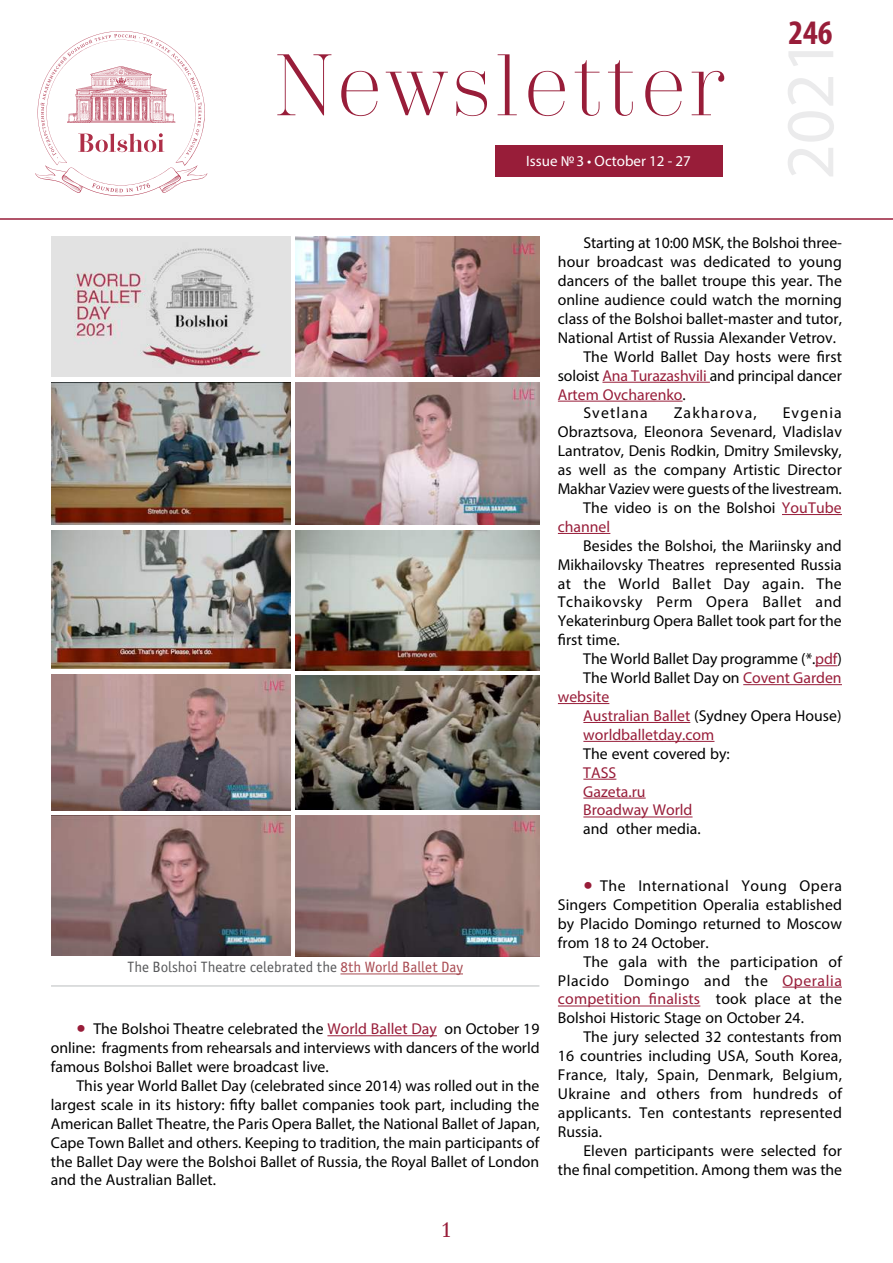
<style>
.page{position:relative;width:893px;height:1263px;background:#fff}
.page>*{position:absolute;margin:0;border:0;box-sizing:border-box;transform-origin:0 0}
.t1{font:300 87px "Trivia Serif";letter-spacing:.025em;color:#981d39}
.t2{font:700 condensed 34.5px "Myriad Pro";color:#981d39}
.t3{font:21px "Trivia Serif 10 Demo";color:#981d39}
.t4{font:15.75px/18.9px "Myriad Pro";color:#000;text-align:justify}
.t5{font:15.75px/18.9px "Myriad Pro";color:#981d39}
.t6{font:15.75px "Myriad Pro";letter-spacing:.075em;color:#000}
.t7{font:15px "Officina Sans Book ITC";color:#58595b}
.t8{font:15px "Myriad Pro";color:#fff}
.s1{color:#981d39}
.s2{color:#000}
.s3{color:#a84a51}
.s4{font-size:33px;color:#981d39}
</style>
<div class="page">
<div style="left:495px;top:145px;width:227px;height:31px;background:#981d39"></div>
<hr style="left:0;top:218px;width:893px;height:2px;background:#981d39">
<svg style="left:35px;top:31px;width:172px;height:165px"></svg>
<img style="left:51px;top:236px;width:240px;height:141px">
<img style="left:296px;top:236px;width:243px;height:141px">
<img style="left:51px;top:382px;width:240px;height:143px">
<img style="left:296px;top:382px;width:243px;height:143px">
<img style="left:51px;top:530px;width:240px;height:139px">
<img style="left:296px;top:530px;width:243px;height:140px">
<img style="left:51px;top:674px;width:240px;height:136px">
<img style="left:296px;top:675px;width:243px;height:134px">
<img style="left:51px;top:816px;width:240px;height:140px">
<img style="left:296px;top:816px;width:243px;height:140px">
<hr style="left:51px;top:985px;width:488px;height:2px;background:#d1d3d4">
<hr style="left:340px;top:973px;width:123px;height:1px;background:#a84a51">
<hr style="left:327px;top:1035px;width:110px;height:1px;background:#981d39">
<hr style="left:602px;top:382px;width:108px;height:1px;background:#981d39">
<hr style="left:558px;top:401px;width:125px;height:1px;background:#981d39">
<hr style="left:782px;top:514px;width:60px;height:1px;background:#981d39">
<hr style="left:558px;top:533px;width:52px;height:1px;background:#981d39">
<svg style="left:815px;top:665px;width:22px;height:1px"></svg>
<hr style="left:743px;top:684px;width:99px;height:1px;background:#981d39">
<hr style="left:558px;top:703px;width:51px;height:1px;background:#981d39">
<hr style="left:583px;top:722px;width:107px;height:1px;background:#981d39">
<hr style="left:583px;top:741px;width:131px;height:1px;background:#981d39">
<hr style="left:583px;top:779px;width:33px;height:1px;background:#981d39">
<hr style="left:583px;top:798px;width:63px;height:1px;background:#981d39">
<hr style="left:583px;top:816px;width:110px;height:1px;background:#981d39">
<hr style="left:782px;top:987px;width:60px;height:1px;background:#981d39">
<hr style="left:558px;top:1005px;width:142px;height:1px;background:#981d39">
<h1 class="t1" style="left:274px;top:40px;width:453px">Newsletter</h1>
<p class="t8" style="left:526px;top:152px;width:166px">Issue №3 • October 12 - 27</p>
<h2 class="t2" style="left:788px;top:11px;width:46px">246</h2>
<p class="t4" style="left:583px;top:233px;width:260px">Starting at 10:00 MSK, the Bolshoi three-</p>
<p class="t4" style="left:558px;top:252px;width:286px">hour broadcast was dedicated to young</p>
<p class="t4" style="left:558px;top:271px;width:286px">dancers of the ballet troupe this year. The</p>
<p class="t4" style="left:558px;top:290px;width:286px">online audience could watch the morning</p>
<p class="t4" style="left:558px;top:309px;width:286px">class of the Bolshoi ballet-master and tutor,</p>
<p class="t4" style="left:558px;top:328px;width:280px">National Artist of Russia Alexander Vetrov.</p>
<p class="t4" style="left:583px;top:347px;width:260px">The World Ballet Day hosts were first</p>
<p class="t4" style="left:558px;top:366px;width:286px">soloist <span class="s1">Ana Turazashvili</span> and principal dancer</p>
<p class="t5" style="left:558px;top:385px;width:129px">Artem Ovcharenko<span class="s2">.</span></p>
<p class="t6" style="left:583px;top:403px;width:66px">Svetlana</p>
<p class="t6" style="left:674px;top:403px;width:84px">Zakharova,</p>
<p class="t6" style="left:783px;top:403px;width:61px">Evgenia</p>
<p class="t4" style="left:558px;top:422px;width:286px">Obraztsova, Eleonora Sevenard, Vladislav</p>
<p class="t4" style="left:558px;top:441px;width:286px">Lantratov, Denis Rodkin, Dmitry Smilevsky,</p>
<p class="t4" style="left:558px;top:460px;width:286px">as well as the company Artistic Director</p>
<p class="t4" style="left:558px;top:479px;width:286px">Makhar Vaziev were guests of the livestream.</p>
<p class="t4" style="left:583px;top:498px;width:260px">The video is on the Bolshoi <span class="s1">YouTube</span></p>
<p class="t5" style="left:558px;top:517px;width:54px">channel</p>
<p class="t4" style="left:558px;top:536px;width:286px;text-indent:26px">Besides the Bolshoi, the Mariinsky and Mikhailovsky Theatres represented Russia at the World Ballet Day again. The Tchaikovsky Perm Opera Ballet and Yekaterinburg Opera Ballet took part for the first time.</p>
<p class="t4" style="left:583px;top:649px;width:260px">The World Ballet Day programme (*.<span class="s1">pdf</span>)</p>
<p class="t4" style="left:583px;top:668px;width:260px">The World Ballet Day on <span class="s1">Covent Garden</span></p>
<p class="t5" style="left:558px;top:687px;width:53px">website</p>
<p class="t4" style="left:583px;top:706px;width:260px"><span class="s1">Australian Ballet</span> (Sydney Opera House)</p>
<p class="t5" style="left:583px;top:725px;width:133px">worldballetday.com</p>
<p class="t4" style="left:583px;top:744px;width:148px">The event covered by:</p>
<p class="t5" style="left:583px;top:763px;width:111px">TASS<br>Gazeta.ru<br>Broadway World</p>
<p class="t4" style="left:583px;top:819px;width:119px">and other media.</p>
<p class="t7" style="left:127px;top:959px;width:337px">The Bolshoi Theatre celebrated the <span class="s3">8th World Ballet Day</span></p>
<p class="t4" style="left:51px;top:1019px;width:490px;text-indent:26px"><span class="s4">•</span> The Bolshoi Theatre celebrated the <span class="s1">World Ballet Day</span> on October 19 online: fragments from rehearsals and interviews with dancers of the world famous Bolshoi Ballet were broadcast live.</p>
<p class="t4" style="left:51px;top:1076px;width:490px;text-indent:26px">This year World Ballet Day (celebrated since 2014) was rolled out in the largest scale in its history: fifty ballet companies took part, including the American Ballet Theatre, the Paris Opera Ballet, the National Ballet of Japan, Cape Town Ballet and others. Keeping to tradition, the main participants of the Ballet Day were the Bolshoi Ballet of Russia, the Royal Ballet of London and the Australian Ballet.</p>
<h3 class="t3" style="left:443px;top:1217px;width:9px">1</h3>
<p class="t4" style="left:558px;top:876px;width:286px;text-indent:26px"><span class="s4">•</span> The International Young Opera Singers Competition Operalia established by Placido Domingo returned to Moscow from 18 to 24 October.</p>
<p class="t4" style="left:558px;top:952px;width:286px;text-indent:26px">The gala with the participation of Placido Domingo and the <span class="s1">Operalia competition finalists</span> took place at the Bolshoi Historic Stage on October 24.</p>
<p class="t4" style="left:558px;top:1027px;width:286px;text-indent:26px">The jury selected 32 contestants from 16 countries including USA, South Korea, France, Italy, Spain, Denmark, Belgium, Ukraine and others from hundreds of applicants. Ten contestants represented Russia.</p>
<p class="t4" style="left:558px;top:1141px;width:286px;text-align:right">Eleven participants were selected for the final competition. Among them was the</p>
</div>
